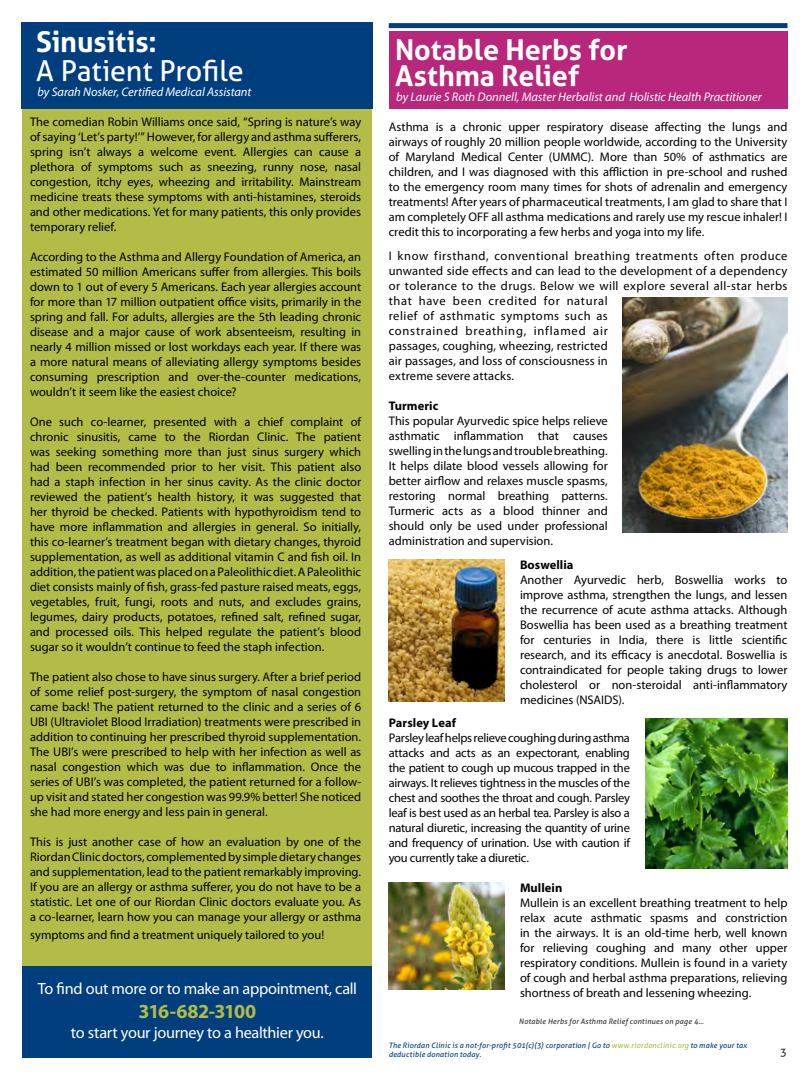
<style>
.page{position:relative;width:810px;height:1080px;background:#fff}
.page>*{position:absolute;margin:0;border:0;box-sizing:border-box;transform-origin:0 0}
.Caption-Author{font:700 28.75px/26.2px "Aller";letter-spacing:-.005em;color:#fff}
.Caption-Author-2{font:28.75px/28.8px "Aller";letter-spacing:-.01em;color:#fff}
.t1{font:700 20px "Myriad Pro";letter-spacing:-.06em;color:#b2bc46}
.t2{font:16.25px "Myriad Pro";letter-spacing:-.02em;color:#fff}
.t3{font:12.5px/15px "Myriad Pro";letter-spacing:.005em;color:#000;text-align:justify}
.t4{font:12.5px/15px "Myriad Pro";letter-spacing:.035em;color:#000}
.Caption-Author-3{font:italic 12.5px "Myriad Pro";color:#fff}
.t5{font:700 12.5px "Myriad Pro";letter-spacing:.005em;color:#000}
.Number{font:11.25px "Aller";color:#333}
.t6{font:italic 7.5px/9px "Aller";letter-spacing:.02em;color:#003e7e}
.t7{font:italic 7.5px "Aller";letter-spacing:.025em;color:#333}
.s1{font-weight:700}
.s2{color:#b2bc46}
</style>
<div class="page">
<div style="left:22px;top:22px;width:350px;height:1036px;background:#b2bc46"></div>
<div style="left:22px;top:966px;width:350px;height:92px;background:#003e7e"></div>
<div style="left:389px;top:31px;width:399px;height:78px;background:#b8277b"></div>
<img style="left:389px;top:559px;width:116px;height:143px">
<img style="left:645px;top:718px;width:143px;height:151px">
<div style="left:389px;top:23px;width:399px;height:5px;background:#003e7e"></div>
<div style="left:21px;top:22px;width:351px;height:87px;background:#003e7e"></div>
<img style="left:389px;top:882px;width:116px;height:108px">
<img style="left:623px;top:298px;width:164px;height:235px">
<p class="Caption-Author-2" style="left:36px;top:28px;width:209px"><span class="s1">Sinusitis:<br></span>A Patient Profile</p>
<p class="Caption-Author-3" style="left:38px;top:84px;width:215px">by Sarah Nosker, Certified Medical Assistant</p>
<p class="t3" style="left:30px;top:114px;width:333px">The comedian Robin Williams once said, “Spring is nature’s way of saying ‘Let’s party!’” However, for allergy and asthma sufferers, spring isn’t always a welcome event. Allergies can cause a plethora of symptoms such as sneezing, runny nose, nasal congestion, itchy eyes, wheezing and irritability. Mainstream medicine treats these symptoms with anti-histamines, steroids and other medications. Yet for many patients, this only provides temporary relief.</p>
<p class="t3" style="left:30px;top:249px;width:333px">According to the Asthma and Allergy Foundation of America, an estimated 50 million Americans suffer from allergies. This boils down to 1 out of every 5 Americans. Each year allergies account for more than 17 million outpatient office visits, primarily in the spring and fall. For adults, allergies are the 5th leading chronic disease and a major cause of work absenteeism, resulting in nearly 4 million missed or lost workdays each year. If there was a more natural means of alleviating allergy symptoms besides consuming prescription and over-the-counter medications, wouldn’t it seem like the easiest choice?</p>
<p class="t3" style="left:30px;top:414px;width:333px">One such co-learner, presented with a chief complaint of chronic sinusitis, came to the Riordan Clinic. The patient was seeking something more than just sinus surgery which had been recommended prior to her visit. This patient also had a staph infection in her sinus cavity. As the clinic doctor reviewed the patient’s health history, it was suggested that her thyroid be checked. Patients with hypothyroidism tend to have more inflammation and allergies in general. So initially, this co-learner’s treatment began with dietary changes, thyroid supplementation, as well as additional vitamin C and fish oil. In addition, the patient was placed on a Paleolithic diet. A Paleolithic diet consists mainly of fish, grass-fed pasture raised meats, eggs, vegetables, fruit, fungi, roots and nuts, and excludes grains, legumes, dairy products, potatoes, refined salt, refined sugar, and processed oils. This helped regulate the patient’s blood sugar so it wouldn’t continue to feed the staph infection.</p>
<p class="t3" style="left:30px;top:669px;width:333px">The patient also chose to have sinus surgery. After a brief period of some relief post-surgery, the symptom of nasal congestion came back! The patient returned to the clinic and a series of 6<br>UBI (Ultraviolet Blood Irradiation) treatments were prescribed in addition to continuing her prescribed thyroid supplementation.<br>The UBI’s were prescribed to help with her infection as well as nasal congestion which was due to inflammation. Once the series of UBI’s was completed, the patient returned for a follow&shy;up visit and stated her congestion was 99.9% better! She noticed she had more energy and less pain in general.</p>
<p class="t3" style="left:30px;top:834px;width:333px">This is just another case of how an evaluation by one of the Riordan Clinic doctors, complemented by simple dietary changes and supplementation, lead to the patient remarkably improving.<br>If you are an allergy or asthma sufferer, you do not have to be a statistic. Let one of our Riordan Clinic doctors evaluate you. As a co-learner, learn how you can manage your allergy or asthma</p>
<p class="t3" style="left:30px;top:927px;width:296px">symptoms and find a treatment uniquely tailored to you!</p>
<p class="t2" style="left:38px;top:979px;width:321px">To find out more or to make an appointment, call</p>
<p class="t1" style="left:139px;top:998px;width:119px">316-682-3100</p>
<p class="t2" style="left:71px;top:1022px;width:255px">to start your journey to a healthier you.</p>
<p class="Caption-Author" style="left:395px;top:36px;width:234px">Notable Herbs for<br>Asthma Relief</p>
<p class="Caption-Author-3" style="left:396px;top:89px;width:367px">by Laurie S Roth Donnell, Master Herbalist and Holistic Health Practitioner</p>
<p class="t3" style="left:389px;top:119px;width:400px">Asthma is a chronic upper respiratory disease affecting the lungs and airways of roughly 20 million people worldwide, according to the University of Maryland Medical Center (UMMC). More than 50% of asthmatics are children, and I was diagnosed with this affliction in pre-school and rushed to the emergency room many times for shots of adrenalin and emergency treatments! After years of pharmaceutical treatments, I am glad to share that I am completely OFF all asthma medications and rarely use my rescue inhaler! I credit this to incorporating a few herbs and yoga into my life.</p>
<p class="t4" style="left:389px;top:248px;width:400px">I know firsthand, conventional breathing treatments often produce unwanted side effects and can lead to the development of a dependency or tolerance to the drugs. Below we will explore several all-star herbs that have been credited for natural<br>relief of asthmatic symptoms such as<br>constrained breathing, inflamed air<br>passages, coughing, wheezing, restricted<br>air passages, and loss of consciousness in<br>extreme severe attacks.</p>
<p class="t5" style="left:389px;top:398px;width:51px">Turmeric</p>
<p class="t3" style="left:389px;top:413px;width:221px">This popular Ayurvedic spice helps relieve asthmatic inflammation that causes swelling in the lungs and trouble breathing.<br>It helps dilate blood vessels allowing for better airflow and relaxes muscle spasms, restoring normal breathing patterns.<br>Turmeric acts as a blood thinner and should only be used under professional administration and supervision.</p>
<p class="t5" style="left:520px;top:556px;width:55px">Boswellia</p>
<p class="t3" style="left:520px;top:572px;width:269px">Another Ayurvedic herb, Boswellia works to improve asthma, strengthen the lungs, and lessen the recurrence of acute asthma attacks. Although Boswellia has been used as a breathing treatment for centuries in India, there is little scientific research, and its efficacy is anecdotal. Boswellia is contraindicated for people taking drugs to lower cholesterol or non-steroidal anti-inflammatory medicines (NSAIDS).</p>
<p class="t5" style="left:389px;top:715px;width:69px">Parsley Leaf</p>
<p class="t3" style="left:389px;top:731px;width:243px">Parsley leaf helps relieve coughing during asthma attacks and acts as an expectorant, enabling the patient to cough up mucous trapped in the airways. It relieves tightness in the muscles of the chest and soothes the throat and cough. Parsley leaf is best used as an herbal tea. Parsley is also a natural diuretic, increasing the quantity of urine and frequency of urination. Use with caution if you currently take a diuretic.</p>
<p class="t5" style="left:520px;top:880px;width:44px">Mullein</p>
<p class="t3" style="left:520px;top:896px;width:269px">Mullein is an excellent breathing treatment to help relax acute asthmatic spasms and constriction in the airways. It is an old-time herb, well known for relieving coughing and many other upper respiratory conditions. Mullein is found in a variety of cough and herbal asthma preparations, relieving shortness of breath and lessening wheezing.</p>
<p class="t7" style="left:519px;top:1016px;width:187px">Notable Herbs for Asthma Relief continues on page 4…</p>
<p class="t6" style="left:389px;top:1041px;width:360px">The Riordan Clinic is a not-for-profit 501(c)(3) corporation | Go to <span class="s2">www.riordanclinic.org</span> to make your tax deductible donation today.</p>
<p class="Number" style="left:780px;top:1046px;width:8px">3</p>
</div>
